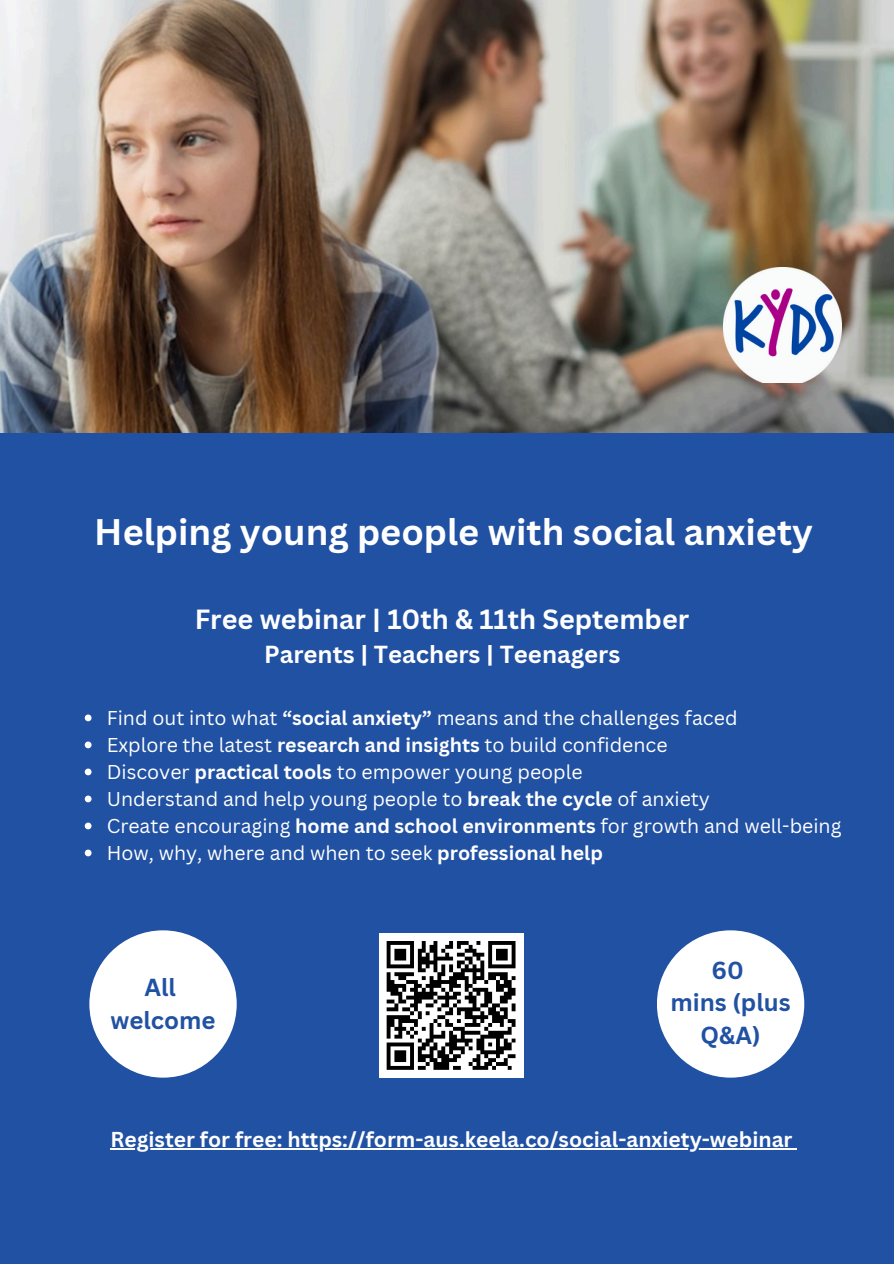
<style>
.page{position:relative;width:894px;height:1264px;background:#fff}
.page>*{position:absolute;margin:0;border:0;box-sizing:border-box;transform-origin:0 0}
.t1{font:700 36px "Canva Sans";color:#fff}
.t2{font:700 27px "Canva Sans";color:#fff}
.t3{font:700 24px "Canva Sans";color:#fff}
.t4{font:700 24px/32.7px "Canva Sans";color:#2151a3;text-align:center}
.t5{font:700 21px "Canva Sans";color:#fff}
.t6{font:19.5px "Canva Sans";color:#fff}
.s1{font-weight:700}
</style>
<div class="page">
<div style="left:0;top:432px;width:893px;height:831px;background:#2151a3"></div>
<div style="left:89px;top:930px;width:148px;height:147px;background:#fff;border-radius:50%"></div>
<div style="left:656px;top:930px;width:148px;height:147px;background:#fff;border-radius:50%"></div>
<div style="left:379px;top:933px;width:144px;height:144px;background:#fff"></div>
<svg style="left:386px;top:941px;width:130px;height:129px"></svg>
<img style="left:0;top:0;width:893px;height:432px">
<img style="left:723px;top:267px;width:118px;height:115px">
<svg style="left:85px;top:714px;width:6px;height:7px"></svg>
<svg style="left:85px;top:741px;width:6px;height:7px"></svg>
<svg style="left:85px;top:768px;width:6px;height:7px"></svg>
<svg style="left:85px;top:795px;width:6px;height:7px"></svg>
<svg style="left:85px;top:822px;width:6px;height:7px"></svg>
<svg style="left:85px;top:849px;width:6px;height:7px"></svg>
<hr style="left:110px;top:1148px;width:682px;height:1px;background:#fff">
<p class="t1" style="left:94px;top:506px;width:719px">Helping young people with social anxiety</p>
<p class="t2" style="left:195px;top:600px;width:496px">Free webinar | 10th &amp; 11th September</p>
<p class="t3" style="left:264px;top:637px;width:357px">Parents | Teachers | Teenagers</p>
<h2 class="t6" style="left:107px;top:703px;width:632px">Find out into what <span class="s1">“social anxiety”</span> means and the challenges faced</h2>
<p class="t6" style="left:107px;top:730px;width:562px">Explore the latest <span class="s1">research and insights</span> to build confidence</p>
<p class="t6" style="left:107px;top:757px;width:477px">Discover <span class="s1">practical tools</span> to empower young people</p>
<p class="t6" style="left:107px;top:784px;width:604px">Understand and help young people to <span class="s1">break the cycle</span> of anxiety</p>
<p class="t6" style="left:107px;top:811px;width:736px">Create encouraging <span class="s1">home and school environments</span> for growth and well-being</p>
<p class="t6" style="left:107px;top:838px;width:497px">How, why, where and when to seek <span class="s1">professional help</span></p>
<h1 class="t4" style="left:110px;top:970px;width:107px">All welcome</h1>
<h3 class="t4" style="left:670px;top:953px;width:122px">60<br>mins (plus<br>Q&amp;A)</h3>
<p class="t5" style="left:110px;top:1124px;width:683px">Register for free: https://form-aus.keela.co/social-anxiety-webinar</p>
</div>
